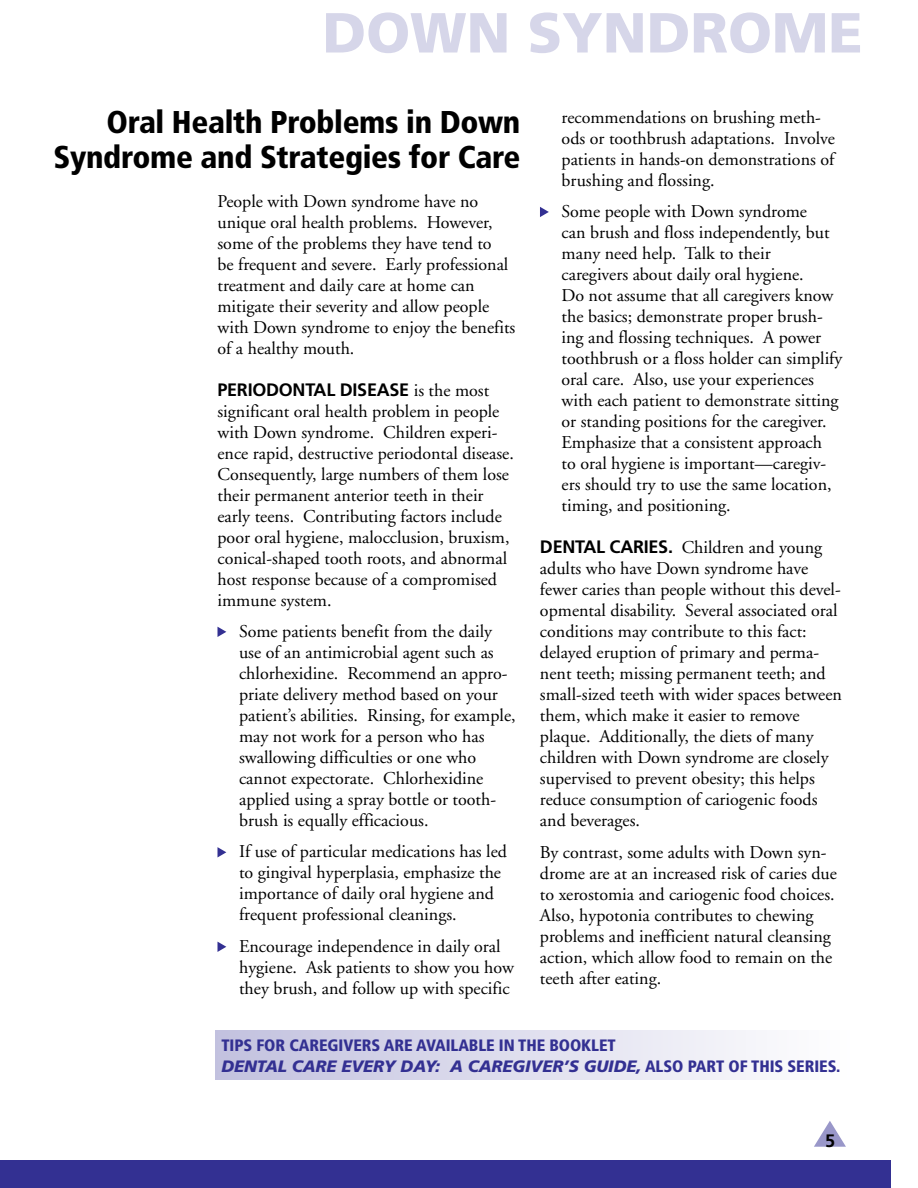
<style>
.page{position:relative;width:918px;height:1188px;background:#fff}
.page>*{position:absolute;margin:0;border:0;box-sizing:border-box;transform-origin:0 0}
.t1{font:900 56.4px "Frutiger LT Std";color:#d6d6e9}
.t2{font:900 condensed 31.5px/34.5px "Frutiger";letter-spacing:-.01em;color:#000;text-align:right}
.LI_Title{font:18px/21px "Adobe Garamond";color:#000}
.t3{font:700 18px "Frutiger";color:#000}
.t4{font:900 condensed 16.5px/21px "Frutiger";letter-spacing:-.005em;color:#333092}
.s1{font-family:"Frutiger";font-weight:700}
.s2{font-family:"Frutiger LT Std";font-style:italic;font-stretch:normal}
</style>
<div class="page">
<svg style="left:814px;top:1121px;width:32px;height:26px"></svg>
<div style="left:0;top:1161px;width:891px;height:27px;background:#333092"></div>
<div style="left:215px;top:1030px;width:641px;height:50px;background:linear-gradient(to right,#c2c1de,#fff)"></div>
<svg style="left:218px;top:627px;width:8px;height:10px"></svg>
<svg style="left:218px;top:847px;width:8px;height:10px"></svg>
<svg style="left:218px;top:942px;width:8px;height:10px"></svg>
<svg style="left:540px;top:207px;width:9px;height:10px"></svg>
<h1 class="t1" style="left:322px;top:-1px;width:542px">DOWN SYNDROME</h1>
<h2 class="t2" style="left:53px;top:105px;width:469px">ORAL HEALTH PROBLEMS IN DOWN<br>SYNDROME AND STRATEGIES FOR CARE</h2>
<p class="LI_Title" style="left:218px;top:191px;width:299px">People with Down syndrome have no unique oral health problems. However, some of the problems they have tend to<br>be frequent and severe. Early professional treatment and daily care at home can mitigate their severity and allow people with Down syndrome to enjoy the benefits of a healthy mouth.</p>
<p class="LI_Title" style="left:218px;top:380px;width:298px"><span class="s1">PERIODONTAL DISEASE</span> is the most significant oral health problem in people with Down syndrome. Children experi&shy;ence rapid, destructive periodontal disease.<br>Consequently, large numbers of them lose their permanent anterior teeth in their early teens. Contributing factors include poor oral hygiene, malocclusion, bruxism, conical-shaped tooth roots, and abnormal host response because of a compromised immune system.</p>
<p class="LI_Title" style="left:239px;top:621px;width:278px">Some patients benefit from the daily use of an antimicrobial agent such as chlorhexidine. Recommend an appro&shy;priate delivery method based on your patient’s abilities. Rinsing, for example, may not work for a person who has swallowing difficulties or one who cannot expectorate. Chlorhexidine applied using a spray bottle or tooth&shy;brush is equally efficacious.</p>
<p class="LI_Title" style="left:239px;top:842px;width:269px">If use of particular medications has led to gingival hyperplasia, emphasize the importance of daily oral hygiene and frequent professional cleanings.</p>
<p class="LI_Title" style="left:239px;top:936px;width:276px">Encourage independence in daily oral hygiene. Ask patients to show you how they brush, and follow up with specific</p>
<p class="LI_Title" style="left:562px;top:107px;width:275px">recommendations on brushing meth&shy;ods or toothbrush adaptations. Involve patients in hands-on demonstrations of brushing and flossing.</p>
<p class="LI_Title" style="left:562px;top:201px;width:282px">Some people with Down syndrome<br>can brush and floss independently, but many need help. Talk to their<br>caregivers about daily oral hygiene.<br>Do not assume that all caregivers know the basics; demonstrate proper brush&shy;ing and flossing techniques. A power toothbrush or a floss holder can simplify oral care. Also, use your experiences with each patient to demonstrate sitting or standing positions for the caregiver.<br>Emphasize that a consistent approach<br>to oral hygiene is important—caregiv&shy;ers should try to use the same location, timing, and positioning.</p>
<p class="LI_Title" style="left:540px;top:537px;width:303px"><span class="s1">DENTAL CARIES.</span> Children and young adults who have Down syndrome have fewer caries than people without this devel&shy;opmental disability. Several associated oral conditions may contribute to this fact: delayed eruption of primary and perma&shy;nent teeth; missing permanent teeth; and small-sized teeth with wider spaces between them, which make it easier to remove plaque. Additionally, the diets of many children with Down syndrome are closely supervised to prevent obesity; this helps reduce consumption of cariogenic foods and beverages.</p>
<p class="LI_Title" style="left:540px;top:842px;width:298px">By contrast, some adults with Down syn&shy;drome are at an increased risk of caries due to xerostomia and cariogenic food choices.<br>Also, hypotonia contributes to chewing problems and inefficient natural cleansing action, which allow food to remain on the teeth after eating.</p>
<p class="t4" style="left:221px;top:1034px;width:620px">TIPS FOR CAREGIVERS ARE AVAILABLE IN THE BOOKLET<br><span class="s2">DENTAL CARE EVERY DAY: A CAREGIVER’S GUIDE,</span> ALSO PART OF THIS SERIES.</p>
<p class="t3" style="left:825px;top:1130px;width:12px">5</p>
</div>
